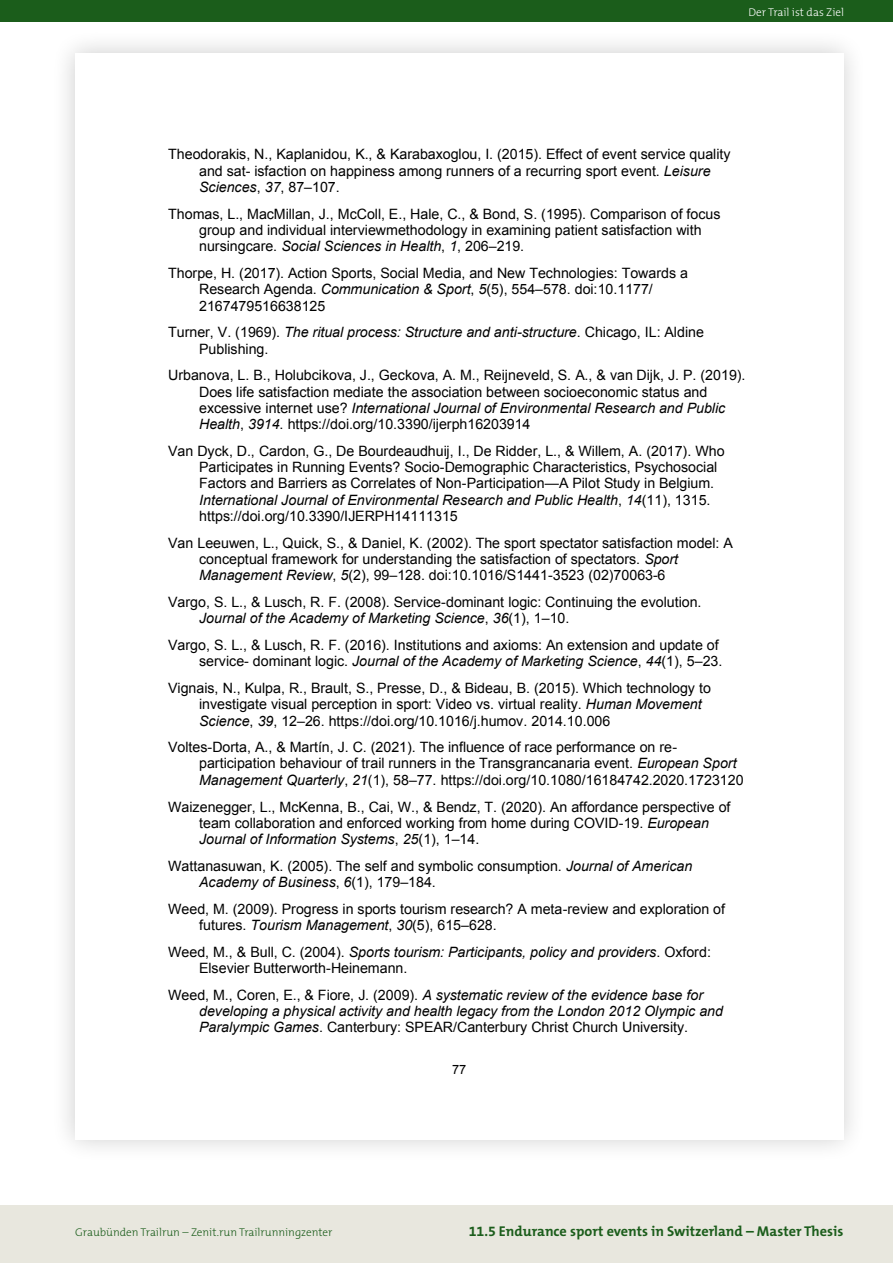
<style>
.page{position:relative;width:893px;height:1263px;background:#fff}
.page>*{position:absolute;margin:0;border:0;box-sizing:border-box;transform-origin:0 0}
.t1{font:14.25px/16.4px "Arial";color:#000}
.t2{font:italic 14.25px/16.4px "Arial";color:#000}
.t3{font:700 14.25px "The Mix B7";color:#1b5d1b}
.t4{font:12.9px "Arial";color:#000}
.t5{font:300 11.25px "The Mix B3";color:#1b5d1b}
.t6{font:300 11.25px "The Mix B3";color:#fff}
.s1{font-style:italic}
.s2{font-style:normal}
</style>
<div class="page">
<div style="left:0;top:1205px;width:893px;height:58px;background:#e8e7de"></div>
<div style="left:0;top:0;width:893px;height:21px;background:#1b5d1b"></div>
<div style="left:51px;top:29px;width:816px;height:1134px;background:#000;opacity:.2"></div>
<div style="left:75px;top:53px;width:768px;height:1086px;background:#fff"></div>
<p class="t6" style="left:748px;top:6px;width:97px">Der Trail ist das Ziel</p>
<p class="t1" style="left:199px;top:146px;width:533px;text-indent:-31px">Theodorakis, N., Kaplanidou, K., &amp; Karabaxoglou, I. (2015). Effect of event service quality and sat- isfaction on happiness among runners of a recurring sport event. <span class="s1">Leisure<br>Sciences</span>, <span class="s1">37</span>, 87–107.</p>
<p class="t1" style="left:199px;top:206px;width:523px;text-indent:-31px">Thomas, L., MacMillan, J., McColl, E., Hale, C., &amp; Bond, S. (1995). Comparison of focus group and individual interviewmethodology in examining patient satisfaction with nursingcare. <span class="s1">Social Sciences in Health</span>, <span class="s1">1</span>, 206–219.</p>
<p class="t1" style="left:199px;top:265px;width:490px;text-indent:-31px">Thorpe, H. (2017). Action Sports, Social Media, and New Technologies: Towards a<br>Research Agenda. <span class="s1">Communication &amp; Sport</span>, <span class="s1">5</span>(5), 554–578. doi:10.1177/<br>2167479516638125</p>
<p class="t1" style="left:199px;top:324px;width:506px;text-indent:-31px">Turner, V. (1969). <span class="s1">The ritual process: Structure and anti-structure</span>. Chicago, IL: Aldine<br>Publishing.</p>
<p class="t1" style="left:199px;top:367px;width:548px;text-indent:-31px">Urbanova, L. B., Holubcikova, J., Geckova, A. M., Reijneveld, S. A., &amp; van Dijk, J. P. (2019).<br>Does life satisfaction mediate the association between socioeconomic status and excessive internet use? <span class="s1">International Journal of Environmental Research and Public Health</span>, <span class="s1">3914</span>. https://doi.org/10.3390/ijerph16203914</p>
<p class="t1" style="left:199px;top:443px;width:527px;text-indent:-31px">Van Dyck, D., Cardon, G., De Bourdeaudhuij, I., De Ridder, L., &amp; Willem, A. (2017). Who Participates in Running Events? Socio-Demographic Characteristics, Psychosocial Factors and Barriers as Correlates of Non-Participation—A Pilot Study in Belgium.<br><span class="s1">International Journal of Environmental Research and Public Health</span>, <span class="s1">14</span>(11), 1315. https://doi.org/10.3390/IJERPH14111315</p>
<p class="t1" style="left:199px;top:535px;width:535px;text-indent:-31px">Van Leeuwen, L., Quick, S., &amp; Daniel, K. (2002). The sport spectator satisfaction model: A conceptual framework for understanding the satisfaction of spectators. <span class="s1">Sport<br>Management Review</span>, <span class="s1">5</span>(2), 99–128. doi:10.1016/S1441-3523 (02)70063-6</p>
<p class="t1" style="left:199px;top:594px;width:504px;text-indent:-31px">Vargo, S. L., &amp; Lusch, R. F. (2008). Service-dominant logic: Continuing the evolution.<br><span class="s1">Journal of the Academy of Marketing Science</span>, <span class="s1">36</span>(1), 1–10.</p>
<p class="t1" style="left:168px;top:637px;width:556px;text-align:right">Vargo, S. L., &amp; Lusch, R. F. (2016). Institutions and axioms: An extension and update of service- dominant logic. <span class="s1">Journal of the Academy of Marketing Science</span>, <span class="s1">44</span>(1), 5–23.</p>
<p class="t1" style="left:199px;top:680px;width:513px;text-indent:-31px">Vignais, N., Kulpa, R., Brault, S., Presse, D., &amp; Bideau, B. (2015). Which technology to investigate visual perception in sport: Video vs. virtual reality. <span class="s1">Human Movement<br>Science</span>, <span class="s1">39</span>, 12–26. https://doi.org/10.1016/j.humov. 2014.10.006</p>
<p class="t1" style="left:199px;top:739px;width:546px;text-indent:-31px">Voltes-Dorta, A., &amp; Martín, J. C. (2021). The influence of race performance on re&shy;participation behaviour of trail runners in the Transgrancanaria event. <span class="s1">European Sport<br>Management Quarterly</span>, <span class="s1">21</span>(1), 58–77. https://doi.org/10.1080/16184742.2020.1723120</p>
<p class="t1" style="left:199px;top:798px;width:533px;text-indent:-31px">Waizenegger, L., McKenna, B., Cai, W., &amp; Bendz, T. (2020). An affordance perspective of team collaboration and enforced working from home during COVID-19. <span class="s1">European<br>Journal of Information Systems</span>, <span class="s1">25</span>(1), 1–14.</p>
<p class="t1" style="left:199px;top:858px;width:495px;text-indent:-31px">Wattanasuwan, K. (2005). The self and symbolic consumption. <span class="s1">Journal of American<br>Academy of Business</span>, <span class="s1">6</span>(1), 179–184.</p>
<p class="t1" style="left:199px;top:901px;width:527px;text-indent:-31px">Weed, M. (2009). Progress in sports tourism research? A meta-review and exploration of futures. <span class="s1">Tourism Management</span>, <span class="s1">30</span>(5), 615–628.</p>
<p class="t1" style="left:199px;top:944px;width:513px;text-indent:-31px">Weed, M., &amp; Bull, C. (2004). <span class="s1">Sports tourism: Participants, policy and providers</span>. Oxford:<br>Elsevier Butterworth-Heinemann.</p>
<p class="t2" style="left:199px;top:987px;width:525px;text-indent:-31px"><span class="s2">Weed, M., Coren, E., &amp; Fiore, J. (2009).</span> A systematic review of the evidence base for developing a physical activity and health legacy from the London 2012 Olympic and<br>Paralympic Games<span class="s2">. Canterbury: SPEAR/Canterbury Christ Church University.</span></p>
<p class="t4" style="left:452px;top:1061px;width:16px">77</p>
<p class="t5" style="left:75px;top:1226px;width:259px">Graubünden Trailrun – Zenit.run Trailrunningzenter</p>
<p class="t3" style="left:469px;top:1223px;width:376px">11.5 Endurance sport events in Switzerland – Master Thesis</p>
</div>
